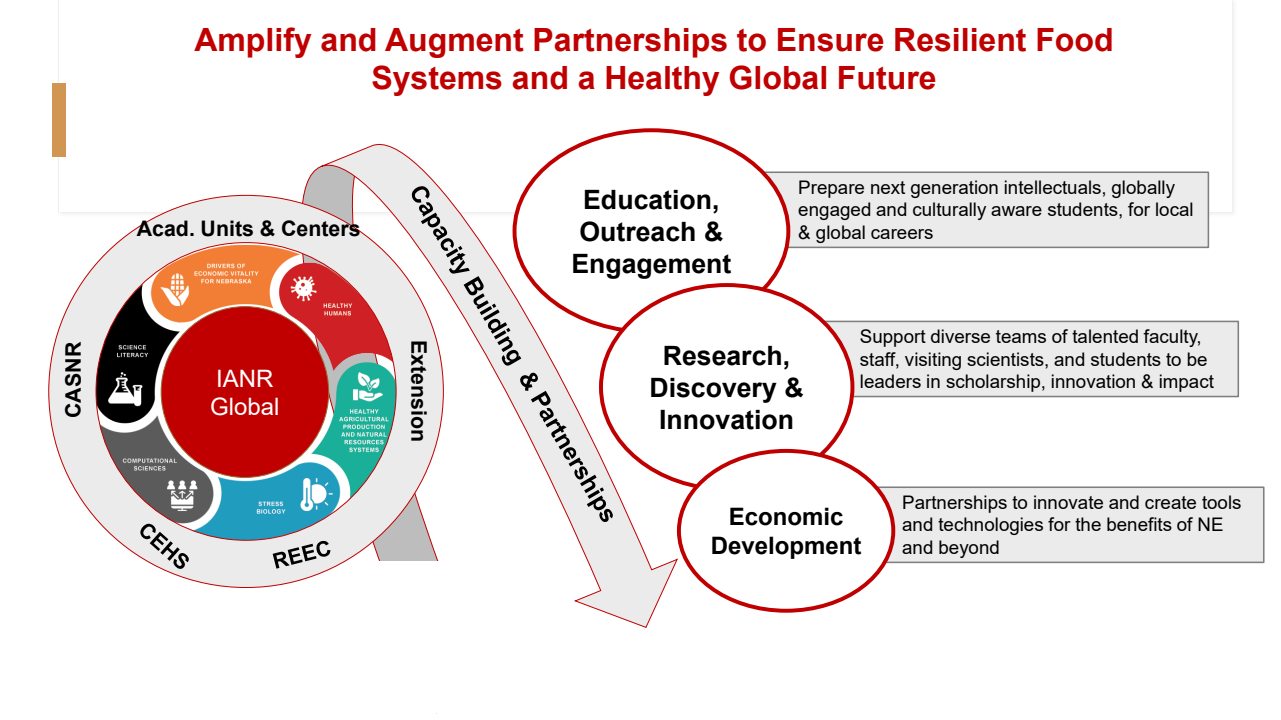
<style>
.page{position:relative;width:1281px;height:720px;background:#fff}
.page>*{position:absolute;margin:0;border:0;box-sizing:border-box;transform-origin:0 0}
.t1{font:700 32px/38.4px "Arial";color:#c00000;text-align:center}
.t2{font:700 26.6px/32px "Arial";color:#000;text-align:center}
.t3{font:700 24px/28.8px "Arial";color:#000;text-align:center}
.t4{font:24px/28.8px "Arial";color:#fff}
.t5{font:700 21.4px "Arial";color:#000}
.t6{font:18.7px/22.4px "Arial";color:#000}
</style>
<div class="page">
<div style="left:52px;top:83px;width:14px;height:74px;background:#d19651"></div>
<div style="left:729px;top:171px;width:479px;height:77px;background:#ebebeb;border:2px solid #7f7f7f"></div>
<div style="left:514px;top:130px;width:274px;height:202px;background:#fff;border-radius:50%"></div>
<div style="left:820px;top:321px;width:418px;height:76px;background:#ebebeb;border:2px solid #7f7f7f"></div>
<div style="left:601px;top:285px;width:251px;height:204px;background:#fff;border-radius:50%"></div>
<div style="left:863px;top:487px;width:400px;height:75px;background:#ebebeb"></div>
<div style="left:862px;top:486px;width:402px;height:77px;border:2px solid #7f7f7f"></div>
<div style="left:678px;top:451px;width:215px;height:160px;background:#fff;border-radius:50%"></div>
<div style="left:676px;top:449px;width:219px;height:164px;border:4px solid #c00000;border-radius:50%"></div>
<svg style="left:303px;top:128px;width:376px;height:586px"></svg>
<svg style="left:48px;top:194px;width:396px;height:394px"></svg>
<svg style="left:272px;top:541px;width:58px;height:28px;background:#ababab"></svg>
<svg style="left:140px;top:524px;width:49px;height:45px;background:#bebaba"></svg>
<svg style="left:411px;top:186px;width:201px;height:336px"></svg>
<div style="left:360px;top:561px;width:161px;height:152px;background:#fff"></div>
<p class="t1" style="left:194px;top:21px;width:920px">Amplify and Augment Partnerships to Ensure Resilient Food<br>Systems and a Healthy Global Future</p>
<p class="t5" style="left:137px;top:213px;width:225px">Acad. Units &amp; Centers</p>
<p class="t5" style="left:58px;top:418px;width:78px;rotate:-90deg">CASNR</p>
<p class="t5" style="left:434px;top:340px;width:104px;rotate:90deg">Extension</p>
<p class="t4" style="left:210px;top:364px;width:71px">IANR<br>Global</p>
<p class="t2" style="left:571px;top:184px;width:161px">Education,<br>Outreach &amp;<br>Engagement</p>
<p class="t6" style="left:798px;top:176px;width:397px;text-indent:-30px">• Prepare next generation intellectuals, globally engaged and culturally aware students, for local &amp; global careers</p>
<p class="t2" style="left:649px;top:340px;width:156px">Research,<br>Discovery &amp;<br>Innovation</p>
<p class="t6" style="left:859px;top:325px;width:355px">Support diverse teams of talented faculty, staff, visiting scientists, and students to be leaders in scholarship, innovation &amp; impact</p>
<p class="t3" style="left:710px;top:503px;width:152px">Economic<br>Development</p>
<p class="t6" style="left:902px;top:491px;width:341px">Partnerships to innovate and create tools and technologies for the benefits of NE and beyond</p>
</div>
